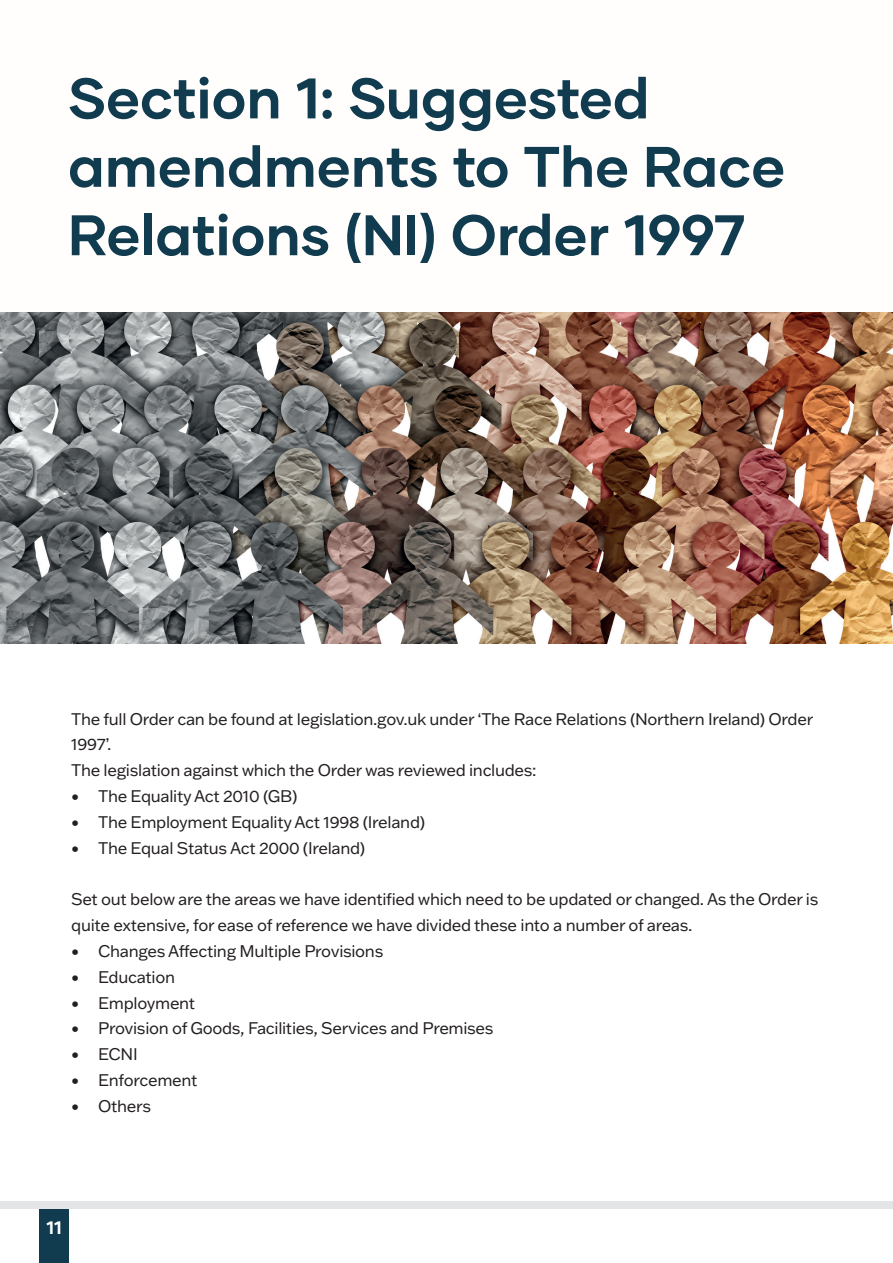
<style>
.page{position:relative;width:893px;height:1263px;background:#fff}
.page>*{position:absolute;margin:0;border:0;box-sizing:border-box;transform-origin:0 0}
.t1{font:700 57px/68.4px "Gilmer";color:#113c50}
.t2{font:700 18px "Gilmer";color:#fff}
.t3{font:16.5px/25.8px "Franklin Gothic ATF";letter-spacing:-.02em;color:#231f20}
</style>
<div class="page">
<img style="left:0;top:313px;width:893px;height:331px">
<div style="left:39px;top:1209px;width:30px;height:54px;background:#113c50"></div>
<div style="left:0;top:1202px;width:893px;height:7px;background:#e4e5e7"></div>
<h1 class="t1" style="left:68px;top:64px;width:719px">Section 1: Suggested amendments to The Race<br>Relations (NI) Order 1997</h1>
<p class="t3" style="left:71px;top:705px;width:744px">The full Order can be found at legislation.gov.uk under ‘The Race Relations (Northern Ireland) Order<br>1997’.<br>The legislation against which the Order was reviewed includes:</p>
<p class="t3" style="left:71px;top:783px;width:228px">• The Equality Act 2010 (GB)</p>
<p class="t3" style="left:71px;top:809px;width:355px">• The Employment Equality Act 1998 (Ireland)</p>
<p class="t3" style="left:71px;top:834px;width:296px">• The Equal Status Act 2000 (Ireland)</p>
<p class="t3" style="left:71px;top:886px;width:749px">Set out below are the areas we have identified which need to be updated or changed. As the Order is quite extensive, for ease of reference we have divided these into a number of areas.</p>
<p class="t3" style="left:71px;top:938px;width:314px">• Changes Afecting Multiple Provisions</p>
<p class="t3" style="left:71px;top:963px;width:105px">• Education</p>
<p class="t3" style="left:71px;top:989px;width:126px">• Employment</p>
<p class="t3" style="left:71px;top:1015px;width:424px">• Provision of Goods, Facilities, Services and Premises</p>
<p class="t3" style="left:71px;top:1041px;width:68px">• ECNI</p>
<p class="t3" style="left:71px;top:1067px;width:128px">• Enforcement</p>
<p class="t3" style="left:71px;top:1092px;width:81px">• Others</p>
<p class="t2" style="left:46px;top:1216px;width:17px">11</p>
</div>
